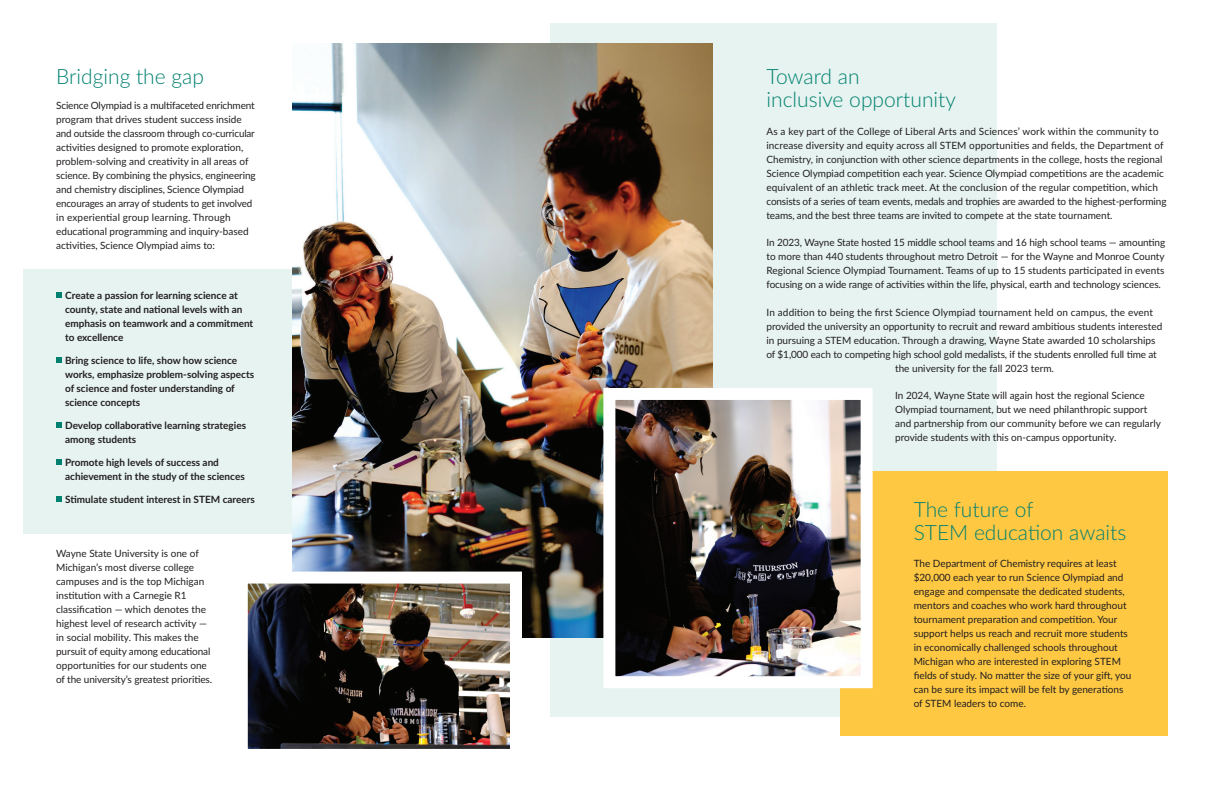
<style>
.page{position:relative;width:1224px;height:792px;background:#fff}
.page>*{position:absolute;margin:0;border:0;box-sizing:border-box;transform-origin:0 0}
.t1{font:300 21px/23px "Lato";color:#00806f}
.t2{font:10px/14px "Lato";color:#231f20}
.t3{font:700 10px/14px "Lato";color:#231f20}
</style>
<div class="page">
<div style="left:23px;top:269px;width:446px;height:264px;background:#e6f3f0"></div>
<div style="left:550px;top:24px;width:446px;height:693px;background:#e6f3f0"></div>
<div style="left:840px;top:472px;width:328px;height:264px;background:#fec843"></div>
<img style="left:292px;top:43px;width:421px;height:594px">
<img style="left:616px;top:401px;width:244px;height:274px">
<div style="left:603px;top:388px;width:270px;height:300px;border:12px solid #fff"></div>
<img style="left:249px;top:585px;width:260px;height:163px">
<div style="left:236px;top:572px;width:286px;height:189px;border:12px solid #fff"></div>
<svg style="left:56px;top:293px;width:5px;height:5px"></svg>
<svg style="left:56px;top:358px;width:5px;height:5px"></svg>
<svg style="left:56px;top:422px;width:5px;height:6px"></svg>
<svg style="left:56px;top:460px;width:5px;height:5px"></svg>
<svg style="left:56px;top:497px;width:5px;height:5px"></svg>
<h1 class="t1" style="left:56px;top:65px;width:149px">Bridging the gap</h1>
<h1 class="t1" style="left:766px;top:65px;width:95px">Toward an</h1>
<p class="t2" style="left:56px;top:98px;width:200px">Science Olympiad is a multifaceted enrichment</p>
<h1 class="t1" style="left:766px;top:88px;width:191px">inclusive opportunity</h1>
<p class="t2" style="left:56px;top:112px;width:201px">program that drives student success inside and outside the classroom through co-curricular activities designed to promote exploration, problem-solving and creativity in all areas of science. By combining the physics, engineering and chemistry disciplines, Science Olympiad encourages an array of students to get involved in experiential group learning. Through educational programming and inquiry-based activities, Science Olympiad aims to:</p>
<p class="t2" style="left:766px;top:124px;width:402px">As a key part of the College of Liberal Arts and Sciences’ work within the community to increase diversity and equity across all STEM opportunities and fields, the Department of Chemistry, in conjunction with other science departments in the college, hosts the regional Science Olympiad competition each year. Science Olympiad competitions are the academic equivalent of an athletic track meet. At the conclusion of the regular competition, which consists of a series of team events, medals and trophies are awarded to the highest-performing teams, and the best three teams are invited to compete at the state tournament.</p>
<p class="t2" style="left:766px;top:235px;width:400px;text-align:justify">In 2023, Wayne State hosted 15 middle school teams and 16 high school teams — amounting to more than 440 students throughout metro Detroit — for the Wayne and Monroe County Regional Science Olympiad Tournament. Teams of up to 15 students participated in events focusing on a wide range of activities within the life, physical, earth and technology sciences.</p>
<p class="t2" style="left:766px;top:305px;width:388px">In addition to being the first Science Olympiad tournament held on campus, the event</p>
<p class="t2" style="left:766px;top:319px;width:397px">provided the university an opportunity to recruit and reward ambitious students interested</p>
<p class="t2" style="left:766px;top:333px;width:390px">in pursuing a STEM education. Through a drawing, Wayne State awarded 10 scholarships</p>
<p class="t2" style="left:766px;top:347px;width:392px">of $1,000 each to competing high school gold medalists, if the students enrolled full time at</p>
<p class="t2" style="left:895px;top:361px;width:160px">the university for the fall 2023 term.</p>
<p class="t2" style="left:895px;top:388px;width:267px">In 2024, Wayne State will again host the regional Science Olympiad tournament, but we need philanthropic support and partnership from our community before we can regularly provide students with this on-campus opportunity.</p>
<p class="t3" style="left:65px;top:288px;width:190px">Create a passion for learning science at county, state and national levels with an emphasis on teamwork and a commitment to excellence</p>
<p class="t3" style="left:65px;top:353px;width:191px">Bring science to life, show how science works, emphasize problem-solving aspects of science and foster understanding of science concepts</p>
<p class="t3" style="left:65px;top:418px;width:183px">Develop collaborative learning strategies among students</p>
<p class="t3" style="left:65px;top:455px;width:181px">Promote high levels of success and achievement in the study of the sciences</p>
<p class="t3" style="left:65px;top:492px;width:191px">Stimulate student interest in STEM careers</p>
<h1 class="t1" style="left:914px;top:497px;width:214px">The future of<br>STEM education awaits</h1>
<p class="t2" style="left:914px;top:556px;width:219px">The Department of Chemistry requires at least $20,000 each year to run Science Olympiad and engage and compensate the dedicated students, mentors and coaches who work hard throughout tournament preparation and competition. Your support helps us reach and recruit more students in economically challenged schools throughout Michigan who are interested in exploring STEM fields of study. No matter the size of your gift, you can be sure its impact will be felt by generations of STEM leaders to come.</p>
<p class="t2" style="left:56px;top:546px;width:158px">Wayne State University is one of Michigan’s most diverse college campuses and is the top Michigan institution with a Carnegie R1 classification — which denotes the highest level of research activity — in social mobility. This makes the pursuit of equity among educational opportunities for our students one of the university’s greatest priorities.</p>
</div>
